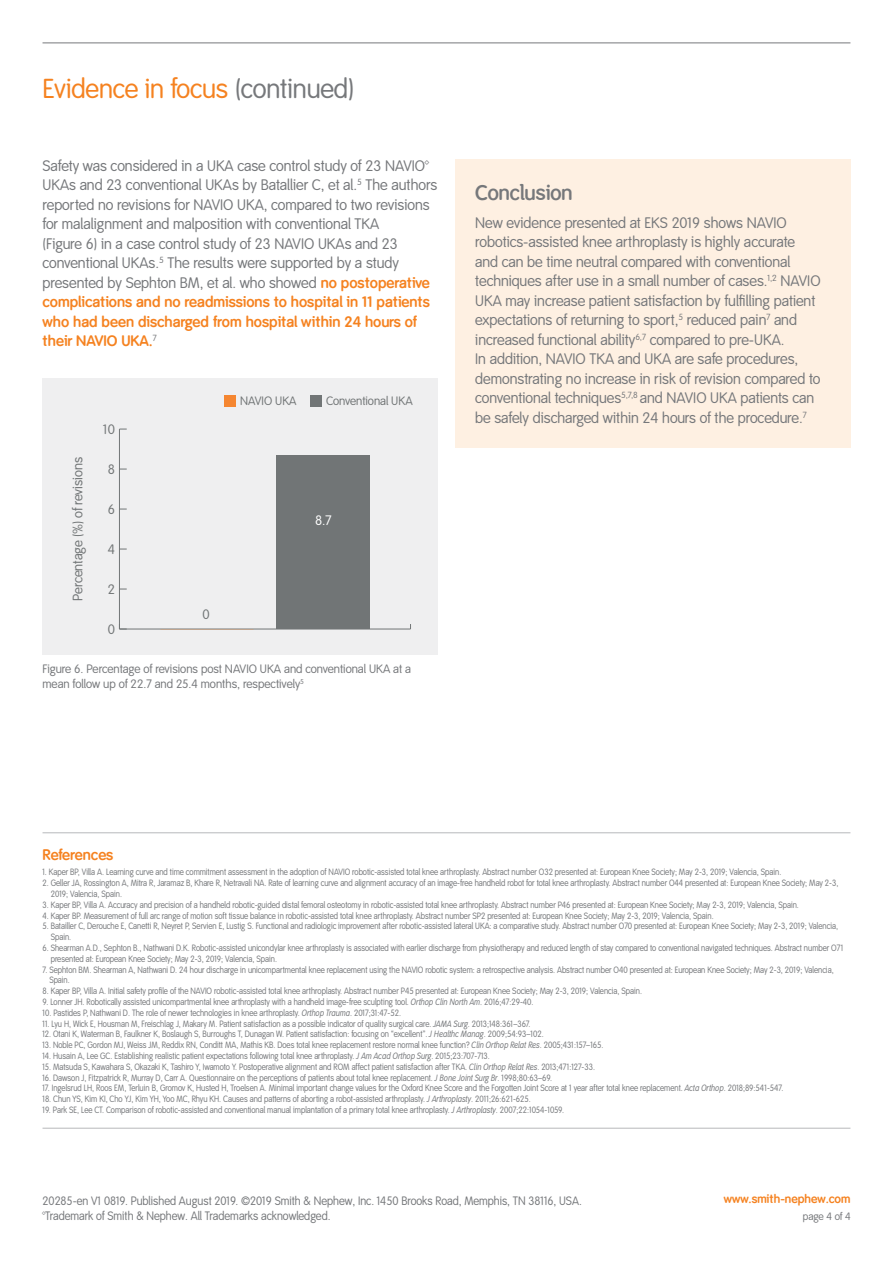
<style>
.page{position:relative;width:893px;height:1263px;background:#fff}
.page>*{position:absolute;margin:0;border:0;box-sizing:border-box;transform-origin:0 0}
.t1{font:27px "Smith&Nephew";letter-spacing:-.005em;color:#f58220}
.t2{font:600 21px "Smith&Nephew";color:#76787b}
.t3{font:15px/19.5px "Smith&Nephew";color:#76787b}
.t4{font:700 15px "Smith&Nephew";color:#f58220}
.t5{font:13.5px "Smith&Nephew";letter-spacing:-.005em;color:#717576}
.t6{font:13.5px "Smith&Nephew";color:#fff}
.t7{font:12px/15px "Smith&Nephew";color:#76787b;scale:.95 1}
.t8{font:12px/15px "Smith&Nephew";color:#76787b}
.t9{font:12px "Smith&Nephew";color:#717576}
.t10{font:700 12px "Smith&Nephew";color:#f58220}
.t11{font:10.5px "Smith&Nephew";letter-spacing:-.015em;color:#76787b}
.t12{font:9px/10.8px "Smith&Nephew";color:#76787b;scale:.9 1}
.s1{color:#76787b}
.s2{font-weight:700;color:#f58220}
.s3{font-style:italic}
</style>
<div class="page">
<div style="left:43px;top:378px;width:395px;height:277px;background:#efeff0"></div>
<div style="left:455px;top:159px;width:395px;height:288px;background:#fef0e2"></div>
<hr style="left:119px;top:629px;width:291px;height:1px;background:#717576">
<hr style="left:119px;top:429px;width:1px;height:200px;background:#717576">
<svg style="left:119px;top:628px;width:8px;height:2px"></svg>
<div style="left:277px;top:455px;width:93px;height:174px;background:#717576"></div>
<div style="left:225px;top:396px;width:11px;height:11px;background:#f58631"></div>
<div style="left:310px;top:396px;width:11px;height:11px;background:#717576"></div>
<hr style="left:43px;top:832px;width:807px;height:1px;background:#b7b8bb">
<hr style="left:43px;top:1128px;width:807px;height:1px;background:#b7b8bb">
<hr style="left:43px;top:43px;width:807px;height:1px;background:#76787b">
<h1 class="t1" style="left:43px;top:73px;width:314px">Evidence in focus <span class="s1">(continued)</span></h1>
<p class="t3" style="left:43px;top:156px;width:396px">Safety was considered in a UKA case control study of 23 NAVIO™ UKAs and 23 conventional UKAs by Batallier C, et al.<sup>5</sup> The authors reported no revisions for NAVIO UKA, compared to two revisions for malalignment and malposition with conventional TKA<br>(Figure 6) in a case control study of 23 NAVIO UKAs and 23 conventional UKAs.<sup>5</sup> The results were supported by a study presented by Sephton BM, et al. who showed <span class="s2">no postoperative complications and no readmissions to hospital in 11 patients who had been discharged from hospital within 24 hours of their NAVIO UKA.</span><sup>7</sup></p>
<h3 class="t5" style="left:70px;top:601px;width:145px;rotate:-90deg">Percentage (%) of revisions</h3>
<h3 class="t5" style="left:103px;top:422px;width:13px">10</h3>
<h3 class="t5" style="left:108px;top:462px;width:9px">8</h3>
<h3 class="t5" style="left:108px;top:502px;width:9px">6</h3>
<h3 class="t5" style="left:108px;top:542px;width:9px">4</h3>
<h3 class="t5" style="left:108px;top:582px;width:9px">2</h3>
<h3 class="t5" style="left:108px;top:622px;width:9px">0</h3>
<h3 class="t9" style="left:240px;top:394px;width:58px">NAVIO UKA</h3>
<h3 class="t9" style="left:326px;top:394px;width:88px">Conventional UKA</h3>
<h3 class="t5" style="left:203px;top:606px;width:9px">0</h3>
<h3 class="t6" style="left:315px;top:512px;width:18px">8.7</h3>
<h3 class="t8" style="left:43px;top:662px;width:370px">Figure 6. Percentage of revisions post NAVIO UKA and conventional UKA at a mean follow up of 22.7 and 25.4 months, respectively<sup>5</sup></h3>
<h2 class="t2" style="left:475px;top:180px;width:99px">Conclusion</h2>
<p class="t3" style="left:475px;top:213px;width:347px">New evidence presented at EKS 2019 shows NAVIO robotics-assisted knee arthroplasty is highly accurate and can be time neutral compared with conventional techniques after use in a small number of cases.<sup>1,2</sup> NAVIO UKA may increase patient satisfaction by fulfilling patient expectations of returning to sport,<sup>5</sup> reduced pain<sup>7</sup> and increased functional ability<sup>6,7</sup> compared to pre-UKA.<br>In addition, NAVIO TKA and UKA are safe procedures, demonstrating no increase in risk of revision compared to conventional techniques<sup>5,7,8</sup> and NAVIO UKA patients can be safely discharged within 24 hours of the procedure.<sup>7</sup></p>
<h3 class="t4" style="left:43px;top:846px;width:72px">References</h3>
<p class="t12" style="left:43px;top:867px;width:822px">1. Kaper BP, Villa A. Learning curve and time commitment assessment in the adoption of NAVIO robotic-assisted total knee arthroplasty. Abstract number O32 presented at: European Knee Society; May 2-3, 2019; Valencia, Spain.</p>
<p class="t12" style="left:51px;top:878px;width:877px;text-indent:-8px">2. Geller JA, Rossington A, Mitra R, Jaramaz B, Khare R, Netravali NA. Rate of learning curve and alignment accuracy of an image-free handheld robot for total knee arthroplasty. Abstract number O44 presented at: European Knee Society; May 2-3,<br>2019; Valencia, Spain.</p>
<p class="t12" style="left:43px;top:899px;width:842px">3. Kaper BP, Villa A. Accuracy and precision of a handheld robotic-guided distal femoral osteotomy in robotic-assisted total knee arthroplasty. Abstract number P46 presented at: European Knee Society; May 2-3, 2019; Valencia, Spain.</p>
<p class="t12" style="left:43px;top:910px;width:747px">4. Kaper BP. Measurement of full arc range of motion soft tissue balance in robotic-assisted total knee arthroplasty. Abstract number SP2 presented at: European Knee Society; May 2-3, 2019; Valencia, Spain.</p>
<p class="t12" style="left:51px;top:921px;width:876px;text-indent:-8px">5. Batailler C, Derouche E, Canetti R, Neyret P, Servien E, Lustig S. Functional and radiologic improvement after robotic-assisted lateral UKA: a comparative study. Abstract number O70 presented at: European Knee Society; May 2-3, 2019; Valencia,<br>Spain.</p>
<p class="t12" style="left:51px;top:943px;width:882px;text-indent:-8px">6. Shearman A.D., Sephton B., Nathwani D.K. Robotic-assisted unicondylar knee arthroplasty is associated with earlier discharge from physiotherapy and reduced length of stay compared to conventional navigated techniques. Abstract number O71 presented at: European Knee Society; May 2-3, 2019; Valencia, Spain.</p>
<p class="t12" style="left:49px;top:964px;width:873px;text-indent:-7px">7. Sephton BM. Shearman A, Nathwani D. 24 hour discharge in unicompartmental knee replacement using the NAVIO robotic system: a retrospective analysis. Abstract number O40 presented at: European Knee Society; May 2-3, 2019; Valencia,<br>Spain.</p>
<p class="t12" style="left:43px;top:986px;width:668px">8. Kaper BP, Villa A. Initial safety profile of the NAVIO robotic-assisted total knee arthroplasty. Abstract number P45 presented at: European Knee Society; May 2-3, 2019; Valencia, Spain.</p>
<p class="t12" style="left:43px;top:997px;width:547px">9. Lonner JH. Robotically assisted unicompartmental knee arthroplasty with a handheld image-free sculpting tool. <span class="s3">Orthop Clin North Am</span>. 2016;47:29-40.</p>
<p class="t12" style="left:43px;top:1007px;width:400px">10. Pastides P, Nathwani D. The role of newer technologies in knee arthroplasty. <span class="s3">Orthop Trauma</span>. 2017;31:47-52.</p>
<p class="t12" style="left:43px;top:1018px;width:544px">11. Lyu H, Wick E, Housman M, Freischlag J, Makary M. Patient satisfaction as a possible indicator of quality surgical care. <span class="s3">JAMA Surg</span>. 2013;148:361–367.</p>
<p class="t12" style="left:43px;top:1029px;width:558px">12. Otani K, Waterman B, Faulkner K, Boslaugh S, Burroughs T, Dunagan W. Patient satisfaction: focusing on “excellent”. <span class="s3">J Healthc Manag</span>. 2009;54:93–102.</p>
<p class="t12" style="left:43px;top:1040px;width:625px">13. Noble PC, Gordon MJ, Weiss JM, Reddix RN, Conditt MA, Mathis KB. Does total knee replacement restore normal knee function? <span class="s3">Clin Orthop Relat Res</span>. 2005;431:157–165.</p>
<p class="t12" style="left:43px;top:1051px;width:499px">14. Husain A, Lee GC. Establishing realistic patient expectations following total knee arthroplasty. <span class="s3">J Am Acad Orthop Surg</span>. 2015;23:707-713.</p>
<p class="t12" style="left:43px;top:1061px;width:615px">15. Matsuda S, Kawahara S, Okazaki K, Tashiro Y, Iwamoto Y. Postoperative alignment and ROM affect patient satisfaction after TKA. <span class="s3">Clin Orthop Relat Res</span>. 2013;471:127-33.</p>
<p class="t12" style="left:43px;top:1072px;width:568px">16. Dawson J, Fitzpatrick R, Murray D, Carr A. Questionnaire on the perceptions of patients about total knee replacement. <span class="s3">J Bone Joint Surg Br</span>. 1998;80:63–69.</p>
<p class="t12" style="left:43px;top:1083px;width:825px">17. Ingelsrud LH, Roos EM, Terluin B, Gromov K, Husted H, Troelsen A. Minimal important change values for the Oxford Knee Score and the Forgotten Joint Score at 1 year after total knee replacement. <span class="s3">Acta Orthop</span>. 2018;89:541-547.</p>
<p class="t12" style="left:43px;top:1094px;width:544px">18. Chun YS, Kim KI, Cho YJ, Kim YH, Yoo MC, Rhyu KH. Causes and patterns of aborting a robot-assisted arthroplasty. <span class="s3">J Arthroplasty</span>. 2011;26:621-625.</p>
<p class="t12" style="left:43px;top:1105px;width:581px">19. Park SE, Lee CT. Comparison of robotic-assisted and conventional manual implantation of a primary total knee arthroplasty. <span class="s3">J Arthroplasty</span>. 2007;22:1054-1059.</p>
<h3 class="t7" style="left:43px;top:1194px;width:569px">20285-en V1 0819. Published August 2019. ©2019 Smith &amp; Nephew, Inc. 1450 Brooks Road, Memphis, TN 38116, USA. ™Trademark of Smith &amp; Nephew. All Trademarks acknowledged.</h3>
<h3 class="t10" style="left:724px;top:1192px;width:128px">www.smith-nephew.com</h3>
<p class="t11" style="left:803px;top:1210px;width:49px">page 4 of 4</p>
</div>
